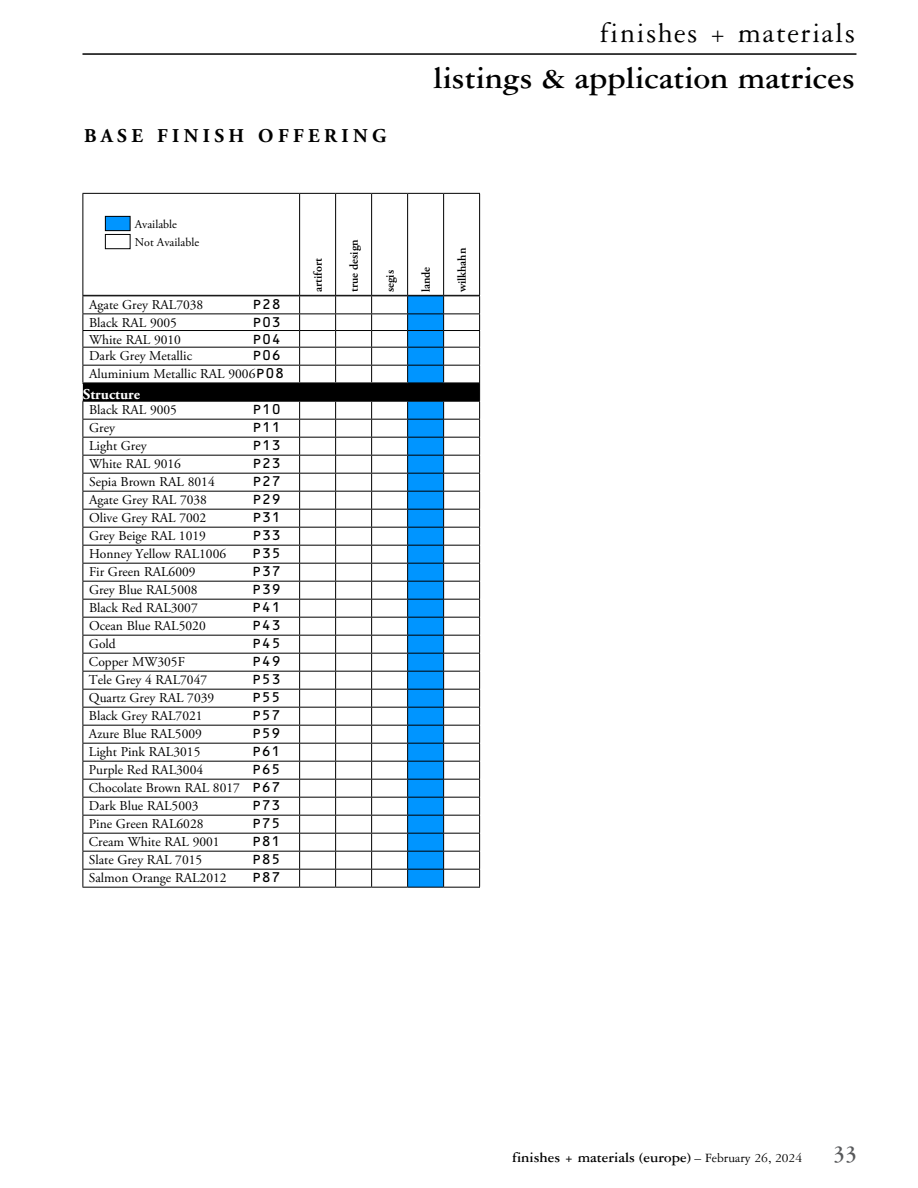
<style>
.page{position:relative;width:918px;height:1188px;background:#fff}
.page>*{position:absolute;margin:0;border:0;box-sizing:border-box;transform-origin:0 0}
.t1{font:700 33px "Garamond Three";color:#000}
.t2{font:30px "Garamond Three";letter-spacing:.05em;color:#000}
.t3{font:700 24px "Garamond Three";color:#58595b}
.t4{font:700 19.5px "Adobe Garamond Pro";letter-spacing:.225em;color:#000}
.t5{font:700 15px "Garamond Three";color:#000}
.t6{font:700 15px "Adobe Garamond Pro";color:#fff}
.t7{font:13.5px/18px "Adobe Garamond Pro";color:#000}
.t8{font:13.5px "OCRB Std";color:#000}
.t9{font:600 12px "Adobe Garamond Pro";color:#000}
.t10{font:12px/18px "Adobe Garamond Pro";color:#000}
.s1{font-family:"OCRB Std"}
.s2{font-weight:400;font-size:13.5px}
</style>
<div class="page">
<hr style="left:82px;top:53px;width:774px;height:2px;background:#000">
<hr style="left:82px;top:887px;width:218px;height:1px;background:#000">
<hr style="left:300px;top:887px;width:36px;height:1px;background:#000">
<hr style="left:336px;top:887px;width:36px;height:1px;background:#000">
<hr style="left:372px;top:887px;width:36px;height:1px;background:#000">
<hr style="left:408px;top:887px;width:36px;height:1px;background:#000">
<hr style="left:444px;top:887px;width:36px;height:1px;background:#000">
<svg style="left:82px;top:193px;width:398px;height:694px"></svg>
<hr style="left:82px;top:545px;width:218px;height:1px;background:#000">
<div style="left:105px;top:216px;width:25px;height:15px;background:#0095ff"></div>
<div style="left:105px;top:216px;width:25px;height:15px;border:1px solid #000"></div>
<div style="left:105px;top:234px;width:25px;height:15px;border:1px solid #000"></div>
<h2 class="t2" style="left:600px;top:17px;width:256px">finishes + materials</h2>
<h3 class="t4" style="left:84px;top:124px;width:304px">BASE FINISH OFFERING</h3>
<h1 class="t1" style="left:434px;top:59px;width:423px">listings &amp; application matrices</h1>
<p class="t10" style="left:135px;top:215px;width:66px">Available<br>Not Available</p>
<p class="t7" style="left:89px;top:296px;width:116px">Agate Grey RAL7038</p>
<p class="t8" style="left:252px;top:297px;width:31px">P28</p>
<p class="t7" style="left:89px;top:314px;width:89px">Black RAL 9005</p>
<p class="t8" style="left:252px;top:315px;width:31px">P03</p>
<p class="t7" style="left:89px;top:331px;width:93px">White RAL 9010</p>
<p class="t8" style="left:252px;top:331px;width:31px">P04</p>
<p class="t7" style="left:89px;top:348px;width:105px">Dark Grey Metallic</p>
<p class="t8" style="left:252px;top:348px;width:31px">P06</p>
<p class="t7" style="left:89px;top:366px;width:197px">Aluminium Metallic RAL 9006<span class="s1">P08</span></p>
<p class="t6" style="left:83px;top:386px;width:59px">Structure</p>
<p class="t7" style="left:89px;top:401px;width:89px">Black RAL 9005</p>
<p class="t8" style="left:252px;top:402px;width:31px">P10</p>
<p class="t7" style="left:89px;top:420px;width:27px">Grey</p>
<p class="t8" style="left:252px;top:420px;width:31px">P11</p>
<p class="t7" style="left:89px;top:438px;width:59px">Light Grey</p>
<p class="t8" style="left:252px;top:438px;width:31px">P13</p>
<p class="t7" style="left:89px;top:456px;width:93px">White RAL 9016</p>
<p class="t8" style="left:252px;top:456px;width:31px">P23</p>
<p class="t7" style="left:89px;top:474px;width:127px">Sepia Brown RAL 8014</p>
<p class="t8" style="left:252px;top:474px;width:31px">P27</p>
<p class="t7" style="left:89px;top:492px;width:119px">Agate Grey RAL 7038</p>
<p class="t8" style="left:252px;top:492px;width:31px">P29</p>
<p class="t7" style="left:89px;top:510px;width:119px">Olive Grey RAL 7002</p>
<p class="t8" style="left:252px;top:510px;width:31px">P31</p>
<p class="t7" style="left:89px;top:528px;width:118px">Grey Beige RAL 1019</p>
<p class="t8" style="left:252px;top:528px;width:31px">P33</p>
<p class="t7" style="left:89px;top:546px;width:139px">Honney Yellow RAL1006</p>
<p class="t8" style="left:252px;top:546px;width:31px">P35</p>
<p class="t7" style="left:89px;top:564px;width:108px">Fir Green RAL6009</p>
<p class="t8" style="left:252px;top:564px;width:31px">P37</p>
<p class="t7" style="left:89px;top:582px;width:110px">Grey Blue RAL5008</p>
<p class="t8" style="left:252px;top:582px;width:31px">P39</p>
<p class="t7" style="left:89px;top:600px;width:110px">Black Red RAL3007</p>
<p class="t8" style="left:252px;top:600px;width:31px">P41</p>
<p class="t7" style="left:89px;top:618px;width:118px">Ocean Blue RAL5020</p>
<p class="t8" style="left:252px;top:618px;width:31px">P43</p>
<p class="t7" style="left:89px;top:636px;width:28px">Gold</p>
<p class="t8" style="left:252px;top:636px;width:31px">P45</p>
<p class="t7" style="left:89px;top:654px;width:97px">Copper MW305F</p>
<p class="t8" style="left:252px;top:654px;width:31px">P49</p>
<p class="t7" style="left:89px;top:672px;width:120px">Tele Grey 4 RAL7047</p>
<p class="t8" style="left:252px;top:672px;width:31px">P53</p>
<p class="t7" style="left:89px;top:690px;width:127px">Quartz Grey RAL 7039</p>
<p class="t8" style="left:252px;top:690px;width:31px">P55</p>
<p class="t7" style="left:89px;top:708px;width:115px">Black Grey RAL7021</p>
<p class="t8" style="left:252px;top:708px;width:31px">P57</p>
<p class="t7" style="left:89px;top:725px;width:115px">Azure Blue RAL5009</p>
<p class="t8" style="left:252px;top:726px;width:31px">P59</p>
<p class="t7" style="left:89px;top:743px;width:113px">Light Pink RAL3015</p>
<p class="t8" style="left:252px;top:744px;width:31px">P61</p>
<p class="t7" style="left:89px;top:761px;width:116px">Purple Red RAL3004</p>
<p class="t8" style="left:252px;top:762px;width:31px">P65</p>
<p class="t7" style="left:89px;top:779px;width:194px">Chocolate Brown RAL 8017 <span class="s1">P67<br></span>Dark Blue RAL5003</p>
<p class="t8" style="left:252px;top:798px;width:31px">P73</p>
<p class="t7" style="left:89px;top:815px;width:116px">Pine Green RAL6028</p>
<p class="t8" style="left:252px;top:816px;width:31px">P75</p>
<p class="t7" style="left:89px;top:833px;width:132px">Cream White RAL 9001</p>
<p class="t8" style="left:252px;top:834px;width:31px">P81</p>
<p class="t7" style="left:89px;top:851px;width:115px">Slate Grey RAL 7015</p>
<p class="t8" style="left:252px;top:852px;width:31px">P85</p>
<p class="t7" style="left:89px;top:869px;width:139px">Salmon Orange RAL2012</p>
<p class="t8" style="left:252px;top:870px;width:31px">P87</p>
<p class="t9" style="left:311px;top:292px;width:36px;rotate:-90deg">artifort</p>
<p class="t9" style="left:347px;top:292px;width:54px;rotate:-90deg">true design</p>
<p class="t9" style="left:383px;top:292px;width:23px;rotate:-90deg">segis</p>
<p class="t9" style="left:419px;top:292px;width:27px;rotate:-90deg">lande</p>
<p class="t9" style="left:455px;top:292px;width:46px;rotate:-90deg">wilkhahn</p>
<p class="t5" style="left:512px;top:1149px;width:292px">finishes + materials (europe) <span class="s2">– February 26, 2024</span></p>
<h3 class="t3" style="left:833px;top:1141px;width:25px">33</h3>
</div>
